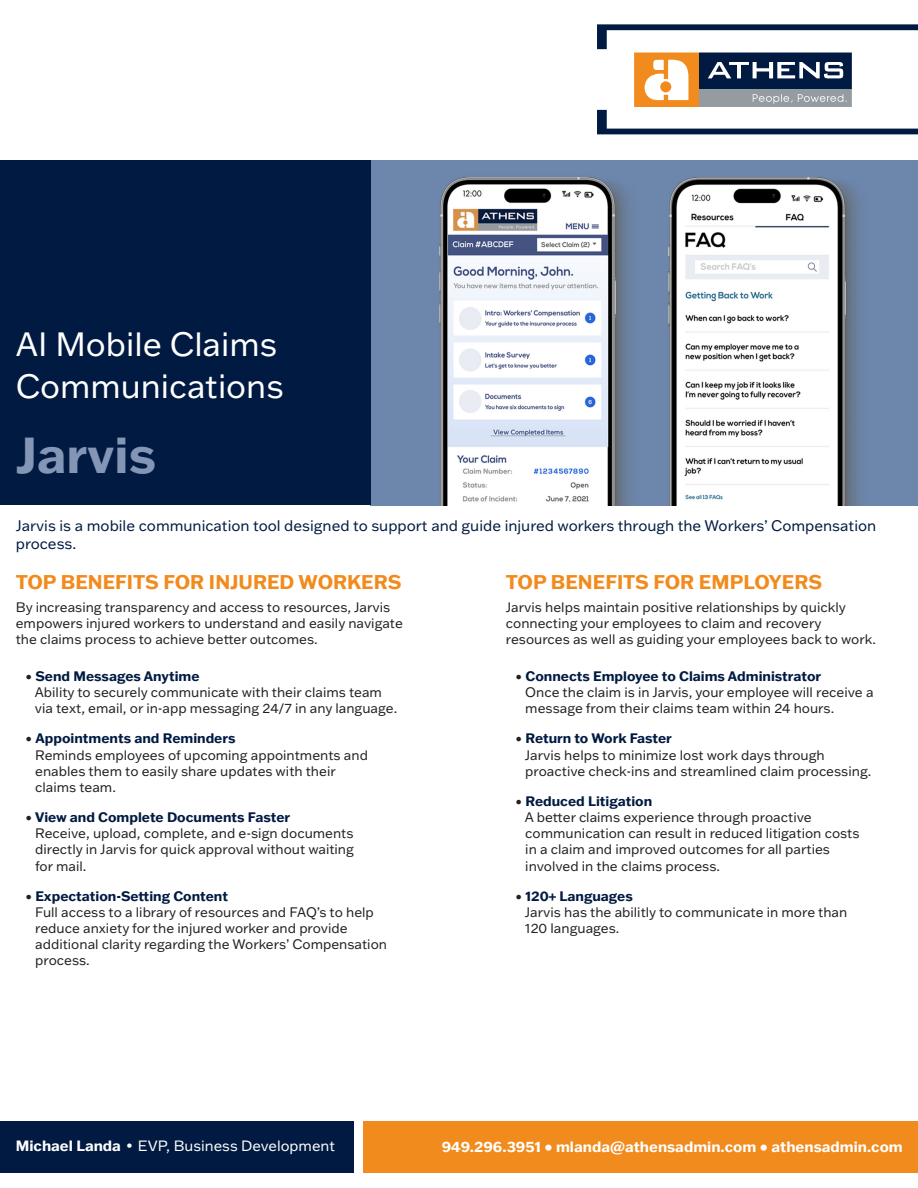
<style>
.page{position:relative;width:918px;height:1188px;background:#fff}
.page>*{position:absolute;margin:0;border:0;box-sizing:border-box;transform-origin:0 0}
.t1{font:700 49.5px "Franklin Gothic ATF";color:#8496b6}
.t2{font:33px "Franklin Gothic ATF";color:#fff}
.t3{font:700 19.5px "Franklin Gothic ATF";color:#f28b1d}
.t4{font:15px/18px "Franklin Gothic ATF";color:#001a42}
.t5{font:700 14.7px "Franklin Gothic ATF";color:#fff}
.t6{font:14.7px "Franklin Gothic ATF";color:#fff}
.bullet_points{font:13.5px/16.2px "Franklin Gothic ATF";color:#231f20}
.t7{font:700 13.5px "Franklin Gothic ATF";color:#001a42}
.s1{font-weight:700;color:#001a42}
.s2{font-weight:400;color:#231f20}
.s3{font-weight:700}
.s4{font-family:"Century Gothic";font-weight:700}
</style>
<div class="page">
<svg style="left:597px;top:24px;width:321px;height:110px"></svg>
<img style="left:370px;top:161px;width:548px;height:344px">
<div style="left:0;top:161px;width:370px;height:344px;background:#001a42"></div>
<div style="left:0;top:1121px;width:354px;height:52px;background:#001a42"></div>
<div style="left:363px;top:1121px;width:555px;height:52px;background:#f28b1d"></div>
<p class="t2" style="left:16px;top:322px;width:263px">AI Mobile Claims</p>
<p class="t2" style="left:16px;top:364px;width:269px">Communications</p>
<p class="t1" style="left:16px;top:422px;width:142px">Jarvis</p>
<p class="t4" style="left:16px;top:516px;width:862px">Jarvis is a mobile communication tool designed to support and guide injured workers through the Workers’ Compensation process.</p>
<p class="t3" style="left:16px;top:568px;width:387px">TOP BENEFITS FOR INJURED WORKERS</p>
<p class="bullet_points" style="left:16px;top:599px;width:389px">By increasing transparency and access to resources, Jarvis empowers injured workers to understand and easily navigate the claims process to achieve better outcomes.</p>
<p class="bullet_points" style="left:35px;top:668px;width:349px;text-indent:-9px">• <span class="s1">Send Messages Anytime<br></span>Ability to securely communicate with their claims team</p>
<p class="bullet_points" style="left:35px;top:700px;width:364px">via text, email, or in-app messaging 24/7 in any language.</p>
<p class="t7" style="left:26px;top:730px;width:212px"><span class="s2">•</span> Appointments and Reminders</p>
<p class="bullet_points" style="left:35px;top:746px;width:334px">Reminds employees of upcoming appointments and</p>
<p class="bullet_points" style="left:35px;top:763px;width:302px">enables them to easily share updates with their</p>
<p class="bullet_points" style="left:35px;top:779px;width:82px">claims team.</p>
<p class="bullet_points" style="left:35px;top:809px;width:320px;text-indent:-10px">• <span class="s1">View and Complete Documents Faster<br></span>Receive, upload, complete, and e-sign documents</p>
<p class="bullet_points" style="left:35px;top:841px;width:320px">directly in Jarvis for quick approval without waiting</p>
<p class="bullet_points" style="left:35px;top:857px;width:53px">for mail.</p>
<p class="bullet_points" style="left:35px;top:887px;width:340px;text-indent:-10px">• <span class="s1">Expectation-Setting Content<br></span>Full access to a library of resources and FAQ’s to help</p>
<p class="bullet_points" style="left:35px;top:920px;width:314px">reduce anxiety for the injured worker and provide</p>
<p class="bullet_points" style="left:35px;top:936px;width:353px">additional clarity regarding the Workers’ Compensation</p>
<p class="bullet_points" style="left:35px;top:952px;width:56px">process.</p>
<p class="t3" style="left:506px;top:568px;width:318px">TOP BENEFITS FOR EMPLOYERS</p>
<p class="bullet_points" style="left:506px;top:599px;width:372px">Jarvis helps maintain positive relationships by quickly connecting your employees to claim and recovery resources as well as guiding your employees back to work.</p>
<p class="bullet_points" style="left:525px;top:668px;width:350px;text-indent:-10px">• <span class="s1">Connects Employee to Claims Administrator<br></span>Once the claim is in Jarvis, your employee will receive a</p>
<p class="bullet_points" style="left:525px;top:700px;width:311px">message from their claims team within 24 hours.</p>
<p class="bullet_points" style="left:525px;top:730px;width:301px;text-indent:-9px">• <span class="s1">Return to Work Faster<br></span>Jarvis helps to minimize lost work days through</p>
<p class="bullet_points" style="left:525px;top:763px;width:347px">proactive check-ins and streamlined claim processing.</p>
<p class="bullet_points" style="left:525px;top:793px;width:288px;text-indent:-9px">• <span class="s1">Reduced Litigation<br></span>A better claims experience through proactive</p>
<p class="bullet_points" style="left:525px;top:825px;width:336px">communication can result in reduced litigation costs</p>
<p class="bullet_points" style="left:525px;top:841px;width:306px">in a claim and improved outcomes for all parties</p>
<p class="bullet_points" style="left:525px;top:857px;width:196px">involved in the claims process.</p>
<p class="bullet_points" style="left:525px;top:887px;width:324px;text-indent:-9px">• <span class="s1">120+ Languages<br></span>Jarvis has the abilitly to communicate in more than</p>
<p class="bullet_points" style="left:525px;top:920px;width:96px">120 languages.</p>
<p class="t6" style="left:16px;top:1136px;width:321px"><span class="s3">Michael Landa</span> <span class="s4">•</span> EVP, Business Development</p>
<p class="t5" style="left:442px;top:1137px;width:463px">949.296.3951 • mlanda@athensadmin.com • athensadmin.com</p>
</div>
